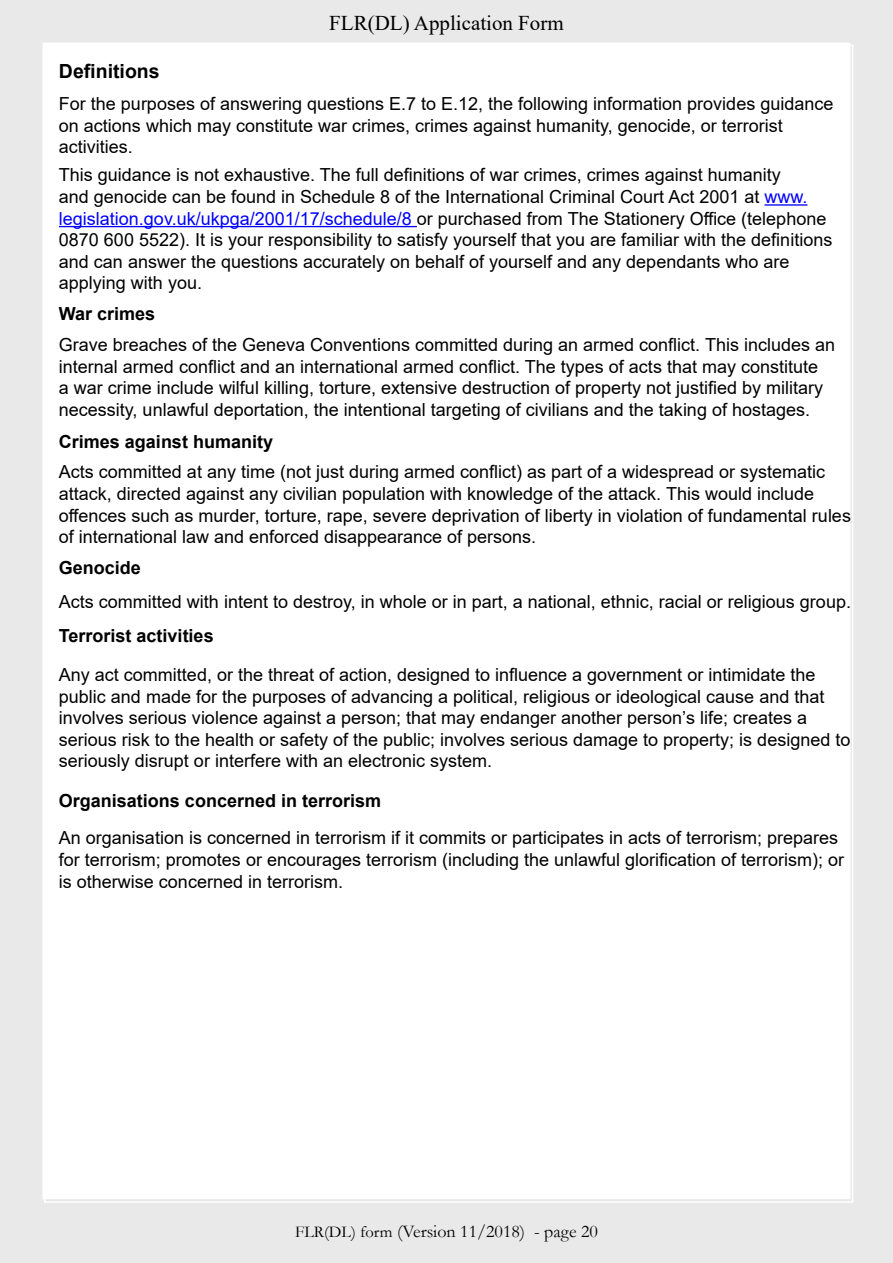
<style>
.page{position:relative;width:893px;height:1263px;background:#e9e9ea}
.page>*{position:absolute;margin:0;border:0;box-sizing:border-box;transform-origin:0 0}
.t1{font:21px "Times New Roman";color:#000}
.t2{font:700 19.5px "Arial";color:#000}
.t3{font:18px/21.6px "Arial";color:#000}
.t4{font:700 18px "Arial";color:#000}
.t5{font:18px "Garamond";color:#000}
.s1{color:#00f}
.s2{font-size:16.5px}
</style>
<div class="page">
<div style="left:43px;top:43px;width:807px;height:1156px;background:#fff"></div>
<hr style="left:764px;top:204px;width:43px;height:2px;background:#00f">
<hr style="left:59px;top:226px;width:358px;height:1px;background:#00f">
<p class="t1" style="left:329px;top:8px;width:236px">FLR(DL) Application Form</p>
<p class="t2" style="left:59px;top:57px;width:102px">Definitions</p>
<p class="t3" style="left:59px;top:93px;width:776px">For the purposes of answering questions E.7 to E.12, the following information provides guidance on actions which may constitute war crimes, crimes against humanity, genocide, or terrorist activities.</p>
<p class="t3" style="left:59px;top:164px;width:775px">This guidance is not exhaustive. The full definitions of war crimes, crimes against humanity<br>and genocide can be found in Schedule 8 of the International Criminal Court Act 2001 at <span class="s1">www. legislation.gov.uk/ukpga/2001/17/schedule/8</span> or purchased from The Stationery Office (telephone 0870 600 5522). It is your responsibility to satisfy yourself that you are familiar with the definitions and can answer the questions accurately on behalf of yourself and any dependants who are applying with you.</p>
<p class="t4" style="left:59px;top:301px;width:98px">War crimes</p>
<p class="t3" style="left:59px;top:334px;width:778px">Grave breaches of the Geneva Conventions committed during an armed conflict. This includes an internal armed conflict and an international armed conflict. The types of acts that may constitute<br>a war crime include wilful killing, torture, extensive destruction of property not justified by military necessity, unlawful deportation, the intentional targeting of civilians and the taking of hostages.</p>
<p class="t4" style="left:59px;top:429px;width:216px">Crimes against humanity</p>
<p class="t3" style="left:59px;top:461px;width:793px">Acts committed at any time (not just during armed conflict) as part of a widespread or systematic attack, directed against any civilian population with knowledge of the attack. This would include offences such as murder, torture, rape, severe deprivation of liberty in violation of fundamental rules of international law and enforced disappearance of persons.</p>
<p class="t4" style="left:59px;top:555px;width:84px">Genocide</p>
<p class="t3" style="left:59px;top:590px;width:793px">Acts committed with intent to destroy, in whole or in part, a national, ethnic, racial or religious group.</p>
<p class="t4" style="left:59px;top:623px;width:156px">Terrorist activities</p>
<p class="t3" style="left:59px;top:664px;width:793px">Any act committed, or the threat of action, designed to influence a government or intimidate the public and made for the purposes of advancing a political, religious or ideological cause and that involves serious violence against a person; that may endanger another person’s life; creates a serious risk to the health or safety of the public; involves serious damage to property; is designed to seriously disrupt or interfere with an electronic system.</p>
<p class="t4" style="left:59px;top:788px;width:324px">Organisations concerned in terrorism</p>
<p class="t3" style="left:59px;top:827px;width:787px">An organisation is concerned in terrorism if it commits or participates in acts of terrorism; prepares for terrorism; promotes or encourages terrorism (including the unlawful glorification of terrorism); or is otherwise concerned in terrorism.</p>
<p class="t5" style="left:295px;top:1219px;width:304px"><span class="s2">FLR(DL) form</span> (Version 11/2018) - page 20</p>
</div>
